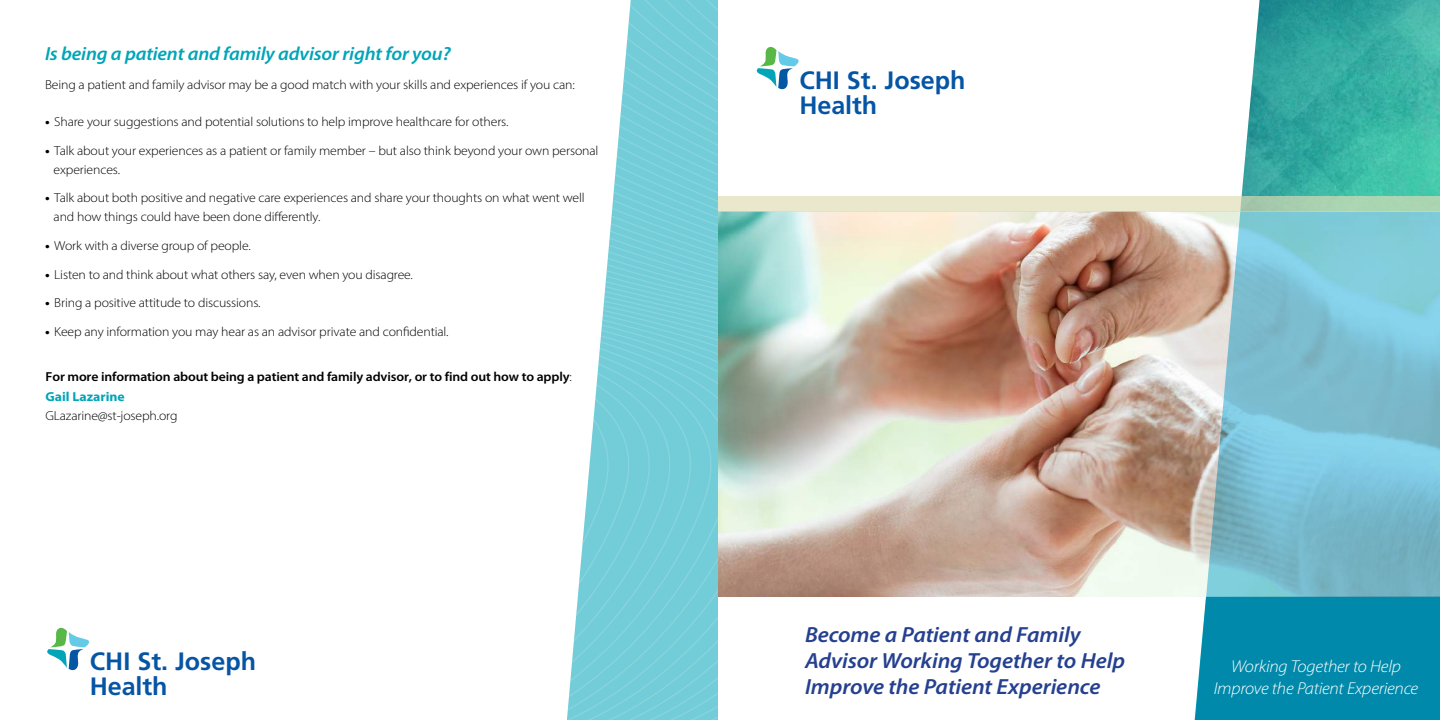
<style>
.page{position:relative;width:1440px;height:720px;background:#fff}
.page>*{position:absolute;margin:0;border:0;box-sizing:border-box;transform-origin:0 0}
.t1{font:700 25.12px/25.1px "Frutiger";color:#0655a5}
.t2{font:italic 600 22px/26.2px "Myriad Pro";letter-spacing:-.005em;color:#25408f;scale:1.05 1}
.t3{font:italic 600 19px "Myriad Pro";letter-spacing:-.01em;color:#00a5b8;scale:1.05 1}
.t4{font:italic 300 17.25px/22.5px "Myriad Pro";letter-spacing:-.015em;color:#fff;text-align:center;scale:1.05 1}
.t5{font:300 13px/18.8px "Myriad Pro";letter-spacing:-.01em;color:#000101;scale:1.05 1}
.t6{font:600 13px/20.4px "Myriad Pro";letter-spacing:-.01em;color:#000101;scale:1.05 1}
.s1{font-weight:700;font-style:italic}
.s2{font-weight:300}
.s3{font-weight:700;color:#00a5b8}
</style>
<div class="page">
<svg style="left:567px;top:0;width:151px;height:720px"></svg>
<svg style="left:756px;top:47px;width:43px;height:43px"></svg>
<svg style="left:47px;top:627px;width:42px;height:44px"></svg>
<img style="left:718px;top:212px;width:475px;height:385px">
<svg style="left:1193px;top:212px;width:247px;height:385px;background:#87c2d1"></svg>
<img style="left:1241px;top:0;width:199px;height:196px">
<div style="left:1194px;top:597px;width:246px;height:123px;background:#0089aa"></div>
<svg style="left:718px;top:196px;width:722px;height:16px;background:#d7e1c4"></svg>
<h3 class="t3" style="left:45px;top:42px;width:388px">Is being a patient and family advisor right for you?</h3>
<p class="t5" style="left:45px;top:75px;width:506px">Being a patient and family advisor may be a good match with your skills and experiences if you can:</p>
<p class="t5" style="left:45px;top:112px;width:443px"><span class="s1">•</span> Share your suggestions and potential solutions to help improve healthcare for others.</p>
<p class="t5" style="left:54px;top:141px;width:520px;text-indent:-9px"><span class="s1">•</span> Talk about your experiences as a patient or family member – but also think beyond your own personal experiences.</p>
<p class="t5" style="left:54px;top:189px;width:507px;text-indent:-9px"><span class="s1">•</span> Talk about both positive and negative care experiences and share your thoughts on what went well and how things could have been done differently.</p>
<p class="t5" style="left:45px;top:236px;width:197px"><span class="s1">•</span> Work with a diverse group of people.</p>
<p class="t5" style="left:45px;top:265px;width:352px"><span class="s1">•</span> Listen to and think about what others say, even when you disagree.</p>
<p class="t5" style="left:45px;top:294px;width:207px"><span class="s1">•</span> Bring a positive attitude to discussions.</p>
<p class="t5" style="left:45px;top:322px;width:386px"><span class="s1">•</span> Keep any information you may hear as an advisor private and confidential.</p>
<p class="t6" style="left:45px;top:366px;width:503px">For more information about being a patient and family advisor, or to find out how to apply<span class="s2">:<br></span><span class="s3">Gail Lazarine</span></p>
<p class="t5" style="left:45px;top:407px;width:127px">GLazarine@st-joseph.org</p>
<h1 class="t1" style="left:90px;top:649px;width:168px">CHI St. Joseph<br>Health</h1>
<h1 class="t1" style="left:799px;top:68px;width:168px">CHI St. Joseph<br>Health</h1>
<h2 class="t2" style="left:805px;top:621px;width:306px">Become a Patient and Family<br>Advisor Working Together to Help<br>Improve the Patient Experience</h2>
<h3 class="t4" style="left:1214px;top:655px;width:196px">Working Together to Help<br>Improve the Patient Experience</h3>
</div>
